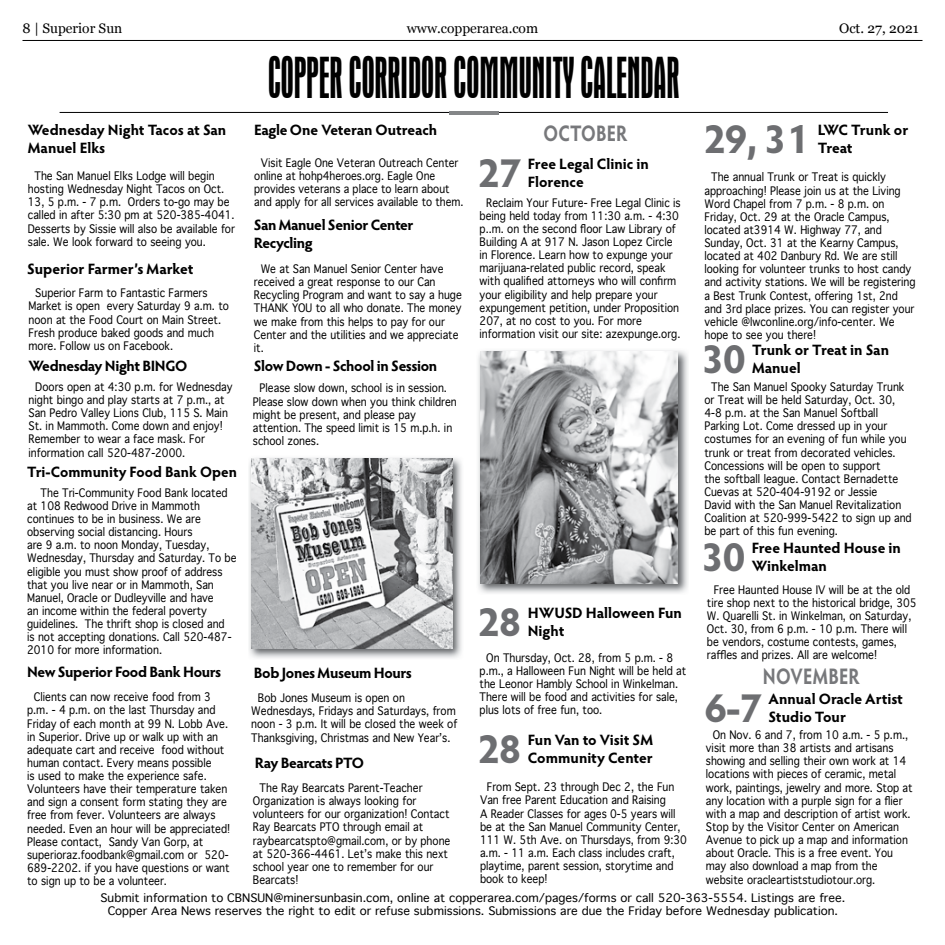
<style>
.page{position:relative;width:945px;height:945px;background:#fff}
.page>*{position:absolute;margin:0;border:0;box-sizing:border-box;transform-origin:0 0}
.t1{font:condensed 60px "Aurora BT";color:#000;scale:.8 1}
.t2{font:700 41.25px "Hypatia Sans Pro";letter-spacing:-.025em;color:#6d6e71}
.t3{font:700 22.5px "Hypatia Sans Pro";letter-spacing:.01em;color:#77787b;scale:.8 1}
.t4{font:700 15px/18px "Hypatia Sans Pro";letter-spacing:-.01em;color:#000}
.t5{font:700 15px "Hypatia Sans Pro";letter-spacing:-.035em;color:#000}
.t6{font:13.75px "Georgia";color:#000}
.t7{font:11.25px/13.1px "Geneva";color:#000;scale:.9 1}
.t8{font:11.25px/13.1px "Geneva";color:#000;text-align:center}
.t9{font:11.25px/13.1px "Geneva";color:#000;scale:.89 1}
</style>
<div class="page">
<hr style="left:22px;top:40px;width:900px;height:1px;background:#000">
<hr style="left:60px;top:112px;width:828px;height:1px;background:#000">
<hr style="left:449px;top:111px;width:49px;height:4px;background:#848688">
<img style="left:249px;top:458px;width:213px;height:200px">
<img style="left:251px;top:459px;width:201px;height:190px">
<img style="left:478px;top:350px;width:210px;height:243px">
<img style="left:480px;top:352px;width:198px;height:232px">
<p class="t6" style="left:22px;top:18px;width:101px">8 | Superior Sun</p>
<p class="t6" style="left:407px;top:18px;width:133px">www.copperarea.com</p>
<p class="t6" style="left:839px;top:18px;width:81px">Oct. 27, 2021</p>
<h1 class="t1" style="left:268px;top:46px;width:516px">COPPER CORRIDOR COMMUNITY CALENDAR</h1>
<h3 class="t4" style="left:28px;top:120px;width:200px">Wednesday Night Tacos at San<br>Manuel Elks</h3>
<p class="t7" style="left:28px;top:170px;width:232px;text-indent:7px">The San Manuel Elks Lodge will begin hosting Wednesday Night Tacos on Oct.<br>13, 5 p.m. - 7 p.m. Orders to-go may be called in after 5:30 pm at 520-385-4041.<br>Desserts by Sissie will also be available for sale. We look forward to seeing you.</p>
<h3 class="t4" style="left:27px;top:259px;width:168px">Superior Farmer’s Market</h3>
<p class="t7" style="left:29px;top:287px;width:224px;text-indent:7px">Superior Farm to Fantastic Farmers Market is open every Saturday 9 a.m. to noon at the Food Court on Main Street.<br>Fresh produce baked goods and much more. Follow us on Facebook.</p>
<h3 class="t4" style="left:29px;top:356px;width:160px">Wednesday Night BINGO</h3>
<p class="t7" style="left:29px;top:380px;width:228px;text-indent:7px">Doors open at 4:30 p.m. for Wednesday night bingo and play starts at 7 p.m., at San Pedro Valley Lions Club, 115 S. Main St. in Mammoth. Come down and enjoy!<br>Remember to wear a face mask. For information call 520-487-2000.</p>
<h3 class="t4" style="left:27px;top:463px;width:211px">Tri-Community Food Bank Open</h3>
<p class="t7" style="left:27px;top:486px;width:234px;text-indent:13px">The Tri-Community Food Bank located at 108 Redwood Drive in Mammoth continues to be in business. We are observing social distancing. Hours<br>are 9 a.m. to noon Monday, Tuesday, Wednesday, Thursday and Saturday. To be eligible you must show proof of address that you live near or in Mammoth, San Manuel, Oracle or Dudleyville and have<br>an income within the federal poverty guidelines. The thrift shop is closed and<br>is not accepting donations. Call 520-487- 2010 for more information.</p>
<h3 class="t4" style="left:27px;top:662px;width:196px">New Superior Food Bank Hours</h3>
<p class="t7" style="left:27px;top:691px;width:227px;text-indent:7px">Clients can now receive food from 3 p.m. - 4 p.m. on the last Thursday and Friday of each month at 99 N. Lobb Ave. in Superior. Drive up or walk up with an adequate cart and receive food without human contact. Every means possible<br>is used to make the experience safe.<br>Volunteers have their temperature taken and sign a consent form stating they are free from fever. Volunteers are always needed. Even an hour will be appreciated!<br>Please contact, Sandy Van Gorp, at superioraz.foodbank@gmail.com or 520- 689-2202. if you have questions or want to sign up to be a volunteer.</p>
<h3 class="t4" style="left:254px;top:120px;width:184px">Eagle One Veteran Outreach</h3>
<h3 class="t3" style="left:543px;top:117px;width:107px">OCTOBER</h3>
<p class="t9" style="left:254px;top:157px;width:237px;text-indent:7px">Visit Eagle One Veteran Outreach Center online at hohp4heroes.org. Eagle One provides veterans a place to learn about and apply for all services available to them.</p>
<h3 class="t4" style="left:254px;top:215px;width:161px">San Manuel Senior Center<br>Recycling</h3>
<p class="t7" style="left:254px;top:263px;width:233px;text-indent:7px">We at San Manuel Senior Center have received a great response to our Can<br>Recycling Program and want to say a huge<br>THANK YOU to all who donate. The money we make from this helps to pay for our<br>Center and the utilities and we appreciate it.</p>
<h3 class="t4" style="left:254px;top:356px;width:185px">Slow Down - School in Session</h3>
<p class="t7" style="left:253px;top:382px;width:228px;text-indent:7px">Please slow down, school is in session.<br>Please slow down when you think children might be present, and please pay attention. The speed limit is 15 m.p.h. in school zones.</p>
<h2 class="t2" style="left:477px;top:144px;width:46px">27</h2>
<h3 class="t4" style="left:528px;top:154px;width:123px">Free Legal Clinic in<br>Florence</h3>
<p class="t7" style="left:480px;top:196px;width:225px;text-indent:7px">Reclaim Your Future- Free Legal Clinic is being held today from 11:30 a.m. - 4:30 p..m. on the second floor Law Library of Building A at 917 N. Jason Lopez Circle in Florence. Learn how to expunge your marijuana-related public record, speak with qualified attorneys who will confirm your eligibility and help prepare your expungement petition, under Proposition 207, at no cost to you. For more information visit our site: azexpunge.org.</p>
<h3 class="t4" style="left:254px;top:663px;width:160px">Bob Jones Museum Hours</h3>
<p class="t7" style="left:251px;top:692px;width:230px;text-indent:7px">Bob Jones Museum is open on Wednesdays, Fridays and Saturdays, from noon - 3 p.m. It will be closed the week of Thanksgiving, Christmas and New Year’s.</p>
<h3 class="t5" style="left:255px;top:752px;width:111px">Ray Bearcats PTO</h3>
<p class="t7" style="left:253px;top:782px;width:221px;text-indent:7px">The Ray Bearcats Parent-Teacher Organization is always looking for volunteers for our organization! Contact Ray Bearcats PTO through email at raybearcatspto@gmail.com, or by phone at 520-366-4461. Let’s make this next school year one to remember for our Bearcats!</p>
<h2 class="t2" style="left:477px;top:593px;width:46px">28</h2>
<h3 class="t4" style="left:528px;top:603px;width:156px">HWUSD Halloween Fun<br>Night</h3>
<p class="t7" style="left:480px;top:651px;width:231px;text-indent:7px">On Thursday, Oct. 28, from 5 p.m. - 8 p.m., a Halloween Fun Night will be held at the Leonor Hambly School in Winkelman.<br>There will be food and activities for sale, plus lots of free fun, too.</p>
<h2 class="t2" style="left:477px;top:720px;width:46px">28</h2>
<h3 class="t4" style="left:528px;top:730px;width:127px">Fun Van to Visit SM<br>Community Center</h3>
<p class="t7" style="left:480px;top:781px;width:232px;text-indent:7px">From Sept. 23 through Dec 2, the Fun Van free Parent Education and Raising<br>A Reader Classes for ages 0-5 years will be at the San Manuel Community Center, 111 W. 5th Ave. on Thursdays, from 9:30 a.m. - 11 a.m. Each class includes craft, playtime, parent session, storytime and book to keep!</p>
<h2 class="t2" style="left:703px;top:110px;width:108px">29, 31</h2>
<h3 class="t4" style="left:818px;top:120px;width:92px">LWC Trunk or<br>Treat</h3>
<p class="t7" style="left:704px;top:171px;width:236px;text-indent:7px">The annual Trunk or Treat is quickly approaching! Please join us at the Living Word Chapel from 7 p.m. - 8 p.m. on Friday, Oct. 29 at the Oracle Campus, located at3914 W. Highway 77, and Sunday, Oct. 31 at the Kearny Campus, located at 402 Danbury Rd. We are still looking for volunteer trunks to host candy and activity stations. We will be registering a Best Trunk Contest, offering 1st, 2nd and 3rd place prizes. You can register your vehicle @lwconline.org/info-center. We hope to see you there!</p>
<h2 class="t2" style="left:701px;top:329px;width:46px">30</h2>
<h3 class="t4" style="left:752px;top:340px;width:138px">Trunk or Treat in San<br>Manuel</h3>
<p class="t7" style="left:704px;top:380px;width:232px;text-indent:7px">The San Manuel Spooky Saturday Trunk or Treat will be held Saturday, Oct. 30, 4-8 p.m. at the San Manuel Softball Parking Lot. Come dressed up in your costumes for an evening of fun while you trunk or treat from decorated vehicles.<br>Concessions will be open to support<br>the softball league. Contact Bernadette Cuevas at 520-404-9192 or Jessie<br>David with the San Manuel Revitalization Coalition at 520-999-5422 to sign up and be part of this fun evening.</p>
<h2 class="t2" style="left:701px;top:527px;width:46px">30</h2>
<h3 class="t4" style="left:752px;top:538px;width:151px">Free Haunted House in<br>Winkelman</h3>
<p class="t7" style="left:707px;top:583px;width:234px;text-indent:7px">Free Haunted House IV will be at the old tire shop next to the historical bridge, 305<br>W. Quarelli St. in Winkelman, on Saturday, Oct. 30, from 6 p.m. - 10 p.m. There will be vendors, costume contests, games, raffles and prizes. All are welcome!</p>
<h3 class="t3" style="left:763px;top:661px;width:123px">NOVEMBER</h3>
<h2 class="t2" style="left:704px;top:679px;width:59px">6-7</h2>
<h3 class="t4" style="left:769px;top:689px;width:136px">Annual Oracle Artist<br>Studio Tour</h3>
<p class="t7" style="left:706px;top:729px;width:231px;text-indent:7px">On Nov. 6 and 7, from 10 a.m. - 5 p.m., visit more than 38 artists and artisans showing and selling their own work at 14 locations with pieces of ceramic, metal work, paintings, jewelry and more. Stop at any location with a purple sign for a flier with a map and description of artist work.<br>Stop by the Visitor Center on American Avenue to pick up a map and information about Oracle. This is a free event. You may also download a map from the website oracleartiststudiotour.org.</p>
<p class="t8" style="left:101px;top:891px;width:746px">Submit information to CBNSUN@minersunbasin.com, online at copperarea.com/pages/forms or call 520-363-5554. Listings are free.<br>Copper Area News reserves the right to edit or refuse submissions. Submissions are due the Friday before Wednesday publication.</p>
</div>
